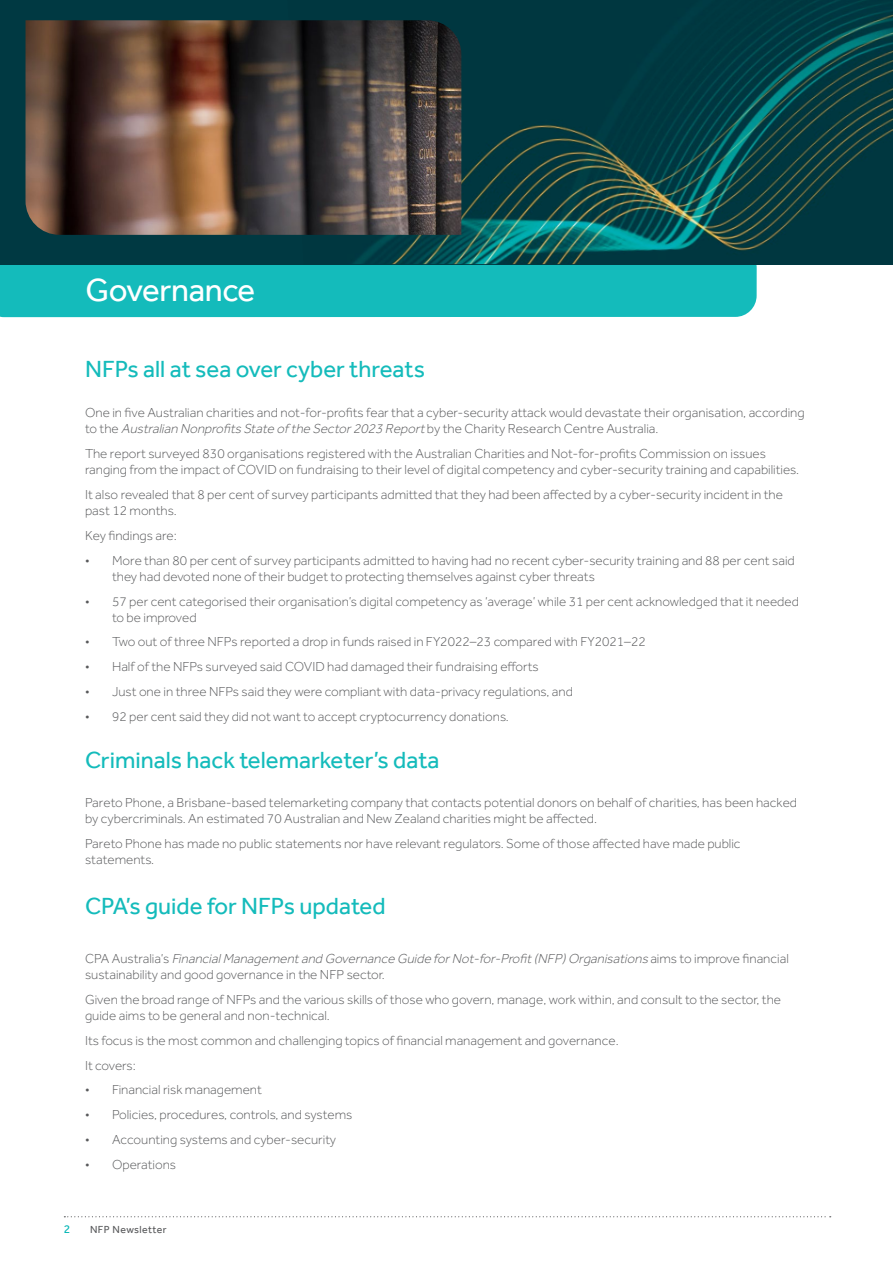
<style>
.page{position:relative;width:893px;height:1263px;background:#fff}
.page>*{position:absolute;margin:0;border:0;box-sizing:border-box;transform-origin:0 0}
.t1{font:33px "Effra";letter-spacing:-.01em;color:#fff}
.t2{font:24px "Effra";color:#14bbbb}
.t3{font:300 13.5px/16.2px "Effra";color:#58595b}
.t4{font:12px "Effra";color:#00b5b4}
.t5{font:10.5px "Effra";letter-spacing:.04em;color:#58595b}
.s1{font-style:italic}
</style>
<div class="page">
<svg style="left:64px;top:1216px;width:767px;height:1px"></svg>
<div style="left:0;top:264px;width:757px;height:53px;background:#14bbbb"></div>
<div style="left:0;top:0;width:893px;height:264px;background:#003942"></div>
<img style="left:353px;top:0;width:540px;height:264px">
<img style="left:26px;top:20px;width:435px;height:215px">
<h1 class="t1" style="left:85px;top:271px;width:171px">Governance</h1>
<h2 class="t2" style="left:85px;top:355px;width:342px">NFPs all at sea over cyber threats</h2>
<p class="t3" style="left:85px;top:404px;width:721px">One in five Australian charities and not-for-profits fear that a cyber-security attack would devastate their organisation, according to t h e <span class="s1">Australian Nonprofits State of the Sector2023 Report</span>b y t h e C h a r i ty R e s e a r c h C e n t r e A u s t ra l i a .</p>
<p class="t3" style="left:85px;top:445px;width:716px">The report surveyed 830 organisations registered with the Australian Charities and Not-for-profits Commission on issues ranging from the impact of COVID on fundraising to their level of digital competency and cyber-security training and capabilities.</p>
<p class="t3" style="left:85px;top:486px;width:699px">It also revealed that 8 per cent of survey participants admitted that they had been affected by a cyber-security incident in the past 12 months.</p>
<p class="t3" style="left:85px;top:527px;width:93px">Key findings are:</p>
<p class="t3" style="left:112px;top:552px;width:684px;text-indent:-27px">• More than 80 per cent of survey participants admitted to having had no recent cyber-security training and 88 per cent said they had devoted none of their budget to protecting themselves against cyber threats</p>
<p class="t3" style="left:112px;top:593px;width:688px;text-indent:-27px">• 57 per cent categorised their organisation’s digital competency as ‘average’ while 31 per cent acknowledged that it needed to be improved</p>
<p class="t3" style="left:85px;top:634px;width:562px">• Two out of three NFPs reported a drop in funds raised in FY2022–23 compared with FY2021–22</p>
<p class="t3" style="left:85px;top:658px;width:455px">• Half of the NFPs surveyed said COVID had damaged their fundraising efforts</p>
<p class="t3" style="left:85px;top:683px;width:489px">• Just one in three NFPs said they were compliant with data-privacy regulations, and</p>
<p class="t3" style="left:85px;top:708px;width:425px">• 92 per cent said they did not want to accept cryptocurrency donations.</p>
<h2 class="t2" style="left:85px;top:745px;width:356px">Criminals hack telemarketer’s data</h2>
<p class="t3" style="left:85px;top:795px;width:714px">Pareto Phone, a Brisbane-based telemarketing company that contacts potential donors on behalf of charities, has been hacked by cybercriminals. An estimated 70 Australian and New Zealand charities might be affected.</p>
<p class="t3" style="left:85px;top:835px;width:657px">Pareto Phone has made no public statements nor have relevant regulators. Some of those affected have made public statements.</p>
<h2 class="t2" style="left:85px;top:892px;width:302px">CPA’s guide for NFPs updated</h2>
<p class="t3" style="left:85px;top:950px;width:705px">C PA A u s t ra l i a ’ s <span class="s1">FinancialManagementand Governance Guide forNot-for-Profit(NFP)Organisations</span> a i m s to i m p rov e fi n a n c i a l sustainability and good governance in the NFP sector.</p>
<p class="t3" style="left:85px;top:991px;width:698px">Given the broad range of NFPs and the various skills of those who govern, manage, work within, and consult to the sector, the guide aims to be general and non-technical.</p>
<p class="t3" style="left:85px;top:1028px;width:535px;line-height:24.8px">Its focus is the most common and challenging topics of financial management and governance.<br>It covers:</p>
<p class="t3" style="left:85px;top:1082px;width:178px">• Financial risk management</p>
<p class="t3" style="left:85px;top:1106px;width:269px">• Policies, procedures, controls, and systems</p>
<p class="t3" style="left:85px;top:1131px;width:253px">• Accounting systems and cyber-security</p>
<p class="t3" style="left:85px;top:1156px;width:93px">• Operations</p>
<p class="t4" style="left:64px;top:1222px;width:8px">2</p>
<p class="t5" style="left:90px;top:1223px;width:78px">NFP Newsletter</p>
</div>
